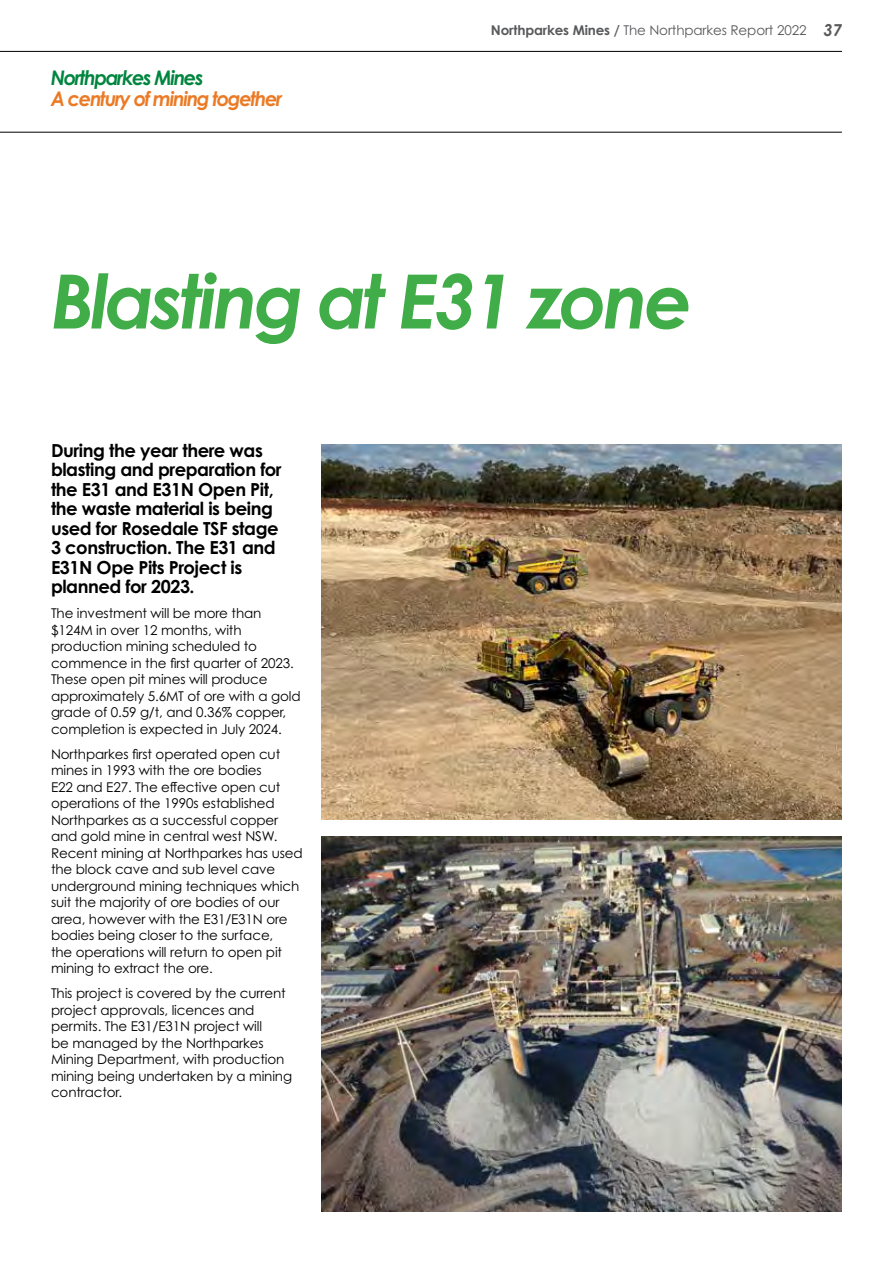
<style>
.page{position:relative;width:893px;height:1263px;background:#fff}
.page>*{position:absolute;margin:0;border:0;box-sizing:border-box;transform-origin:0 0}
.t1{font:italic 700 75px "Century Gothic Pro";letter-spacing:-.05em;color:#41ad49}
.t2{font:italic 700 20.1px "Century Gothic Pro";letter-spacing:-.07em;color:#eb7a25;scale:.96 1}
.t3{font:italic 700 20.1px "Century Gothic Pro";letter-spacing:-.07em;color:#00853f;scale:.96 1}
.t4{font:700 18px/19.5px "Century Gothic Pro";letter-spacing:-.025em;color:#000}
.t5{font:13.5px/16.5px "Century Gothic Pro";letter-spacing:-.01em;color:#000}
.t6{font:13.5px "Century Gothic Pro";letter-spacing:-.01em;color:#58595b}
.s1{font-weight:700}
.s2{font-weight:700;font-style:italic;font-size:16.5px}
</style>
<div class="page">
<hr style="left:0;top:51px;width:842px;height:1px;background:#000">
<hr style="left:0;top:132px;width:842px;height:1px;background:#000">
<img style="left:321px;top:444px;width:520px;height:375px">
<img style="left:321px;top:836px;width:520px;height:375px">
<h2 class="t3" style="left:51px;top:65px;width:161px">Northparkes Mines</h2>
<h2 class="t2" style="left:51px;top:86px;width:243px">A century of mining together</h2>
<p class="t6" style="left:491px;top:22px;width:353px"><span class="s1">Northparkes Mines /</span> The Northparkes Report 2022 <span class="s2">37</span></p>
<h1 class="t1" style="left:51px;top:253px;width:643px">Blasting at E31 zone</h1>
<h3 class="t4" style="left:51px;top:440px;width:232px">During the year there was blasting and preparation for the E31 and E31N Open Pit, the waste material is being used for Rosedale TSF stage<br>3 construction. The E31 and<br>E31N Ope Pits Project is planned for 2023.</h3>
<p class="t5" style="left:51px;top:605px;width:251px">The investment will be more than $124M in over 12 months, with production mining scheduled to commence in the first quarter of 2023.<br>These open pit mines will produce approximately 5.6MT of ore with a gold grade of 0.59 g/t, and 0.36% copper, completion is expected in July 2024.</p>
<p class="t5" style="left:51px;top:746px;width:253px">Northparkes first operated open cut mines in 1993 with the ore bodies<br>E22 and E27. The effective open cut operations of the 1990s established Northparkes as a successful copper and gold mine in central west NSW.<br>Recent mining at Northparkes has used the block cave and sub level cave underground mining techniques which suit the majority of ore bodies of our area, however with the E31/E31N ore bodies being closer to the surface,<br>the operations will return to open pit mining to extract the ore.</p>
<p class="t5" style="left:51px;top:985px;width:243px">This project is covered by the current project approvals, licences and permits. The E31/E31N project will<br>be managed by the Northparkes<br>Mining Department, with production mining being undertaken by a mining contractor.</p>
</div>
